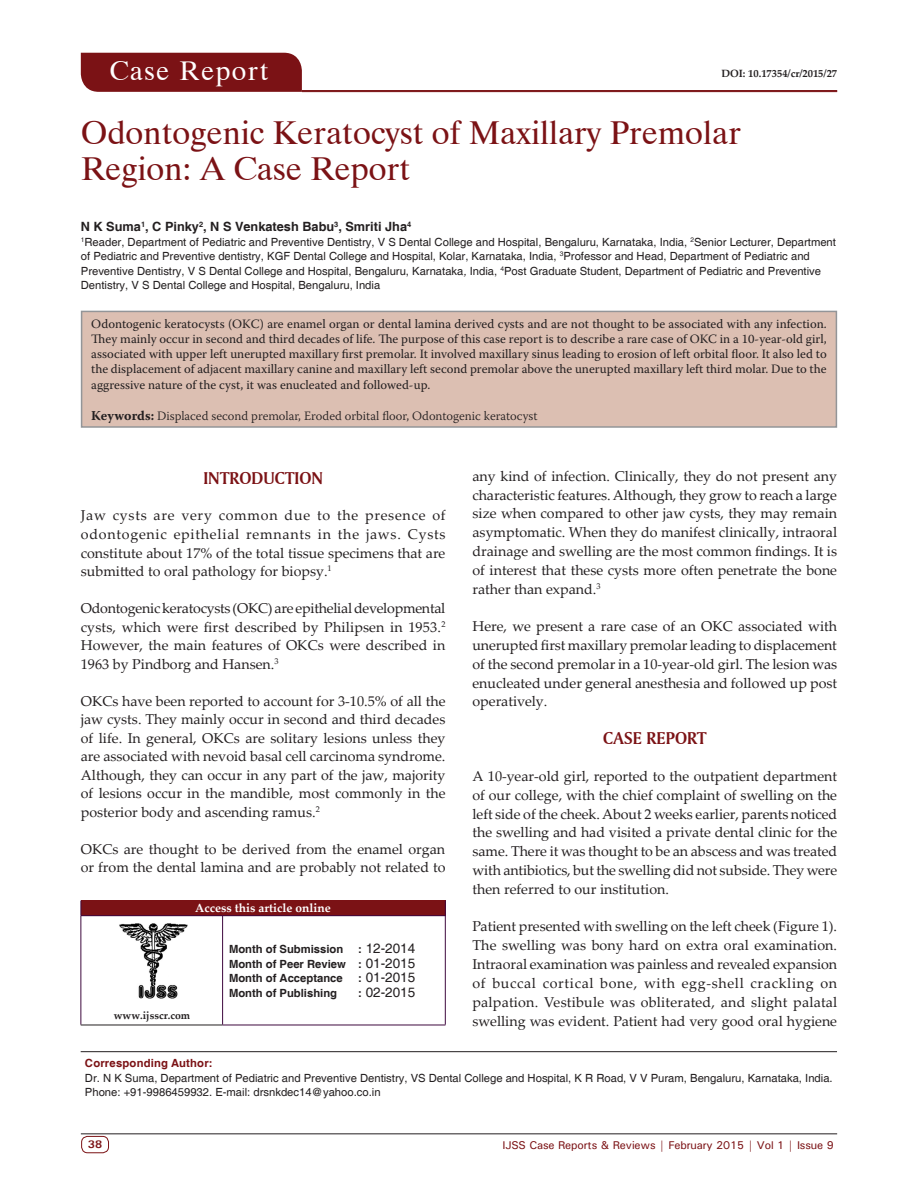
<style>
.page{position:relative;width:918px;height:1188px;background:#fff}
.page>*{position:absolute;margin:0;border:0;box-sizing:border-box;transform-origin:0 0}
.AT{font:33px/36px "Dutch 801 BT";color:#7b1215}
.AH{font:27px "Dutch 801 BT";letter-spacing:.05em;color:#fff}
.t1{font:18px "Amerigo BT Bold A";color:#7b1215}
.TX{font:14.25px/18.9px "Palatino Linotype";color:#231f20;text-align:justify}
.HIS{font:13.5px "Helvetica";color:#231f20}
.ABS{font:12.75px/15.3px "Warnock Pro";color:#231f20;text-align:justify}
.KWD{font:300 12.75px "Warnock Pro";color:#231f20}
.AU{font:700 12.75px "Helvetica";color:#231f20}
.AAO{font:700 12px "Palatino Linotype";color:#fff}
.AFF{font:11.25px/14.7px "Helvetica";color:#231f20}
.ADD{font:11.25px/14.5px "Helvetica";color:#231f20}
.HIS-2{font:700 11.25px/14.5px "Helvetica";color:#231f20}
.t2{font:500 11.25px "Univers";letter-spacing:-.01em;color:#7b1215}
.t3{font:700 11.25px "Univers";color:#7b1215}
.DOI{font:700 10.5px "Palatino Linotype";color:#231f20}
.Web{font:700 10.5px "Palatino Linotype";color:#231f20}
.s1{font-style:italic}
.s2{font-weight:700;font-size:13.5px}
.s3{font-weight:700;font-size:11.25px}
.s4{font-weight:400;font-size:13.5px}
.s5{font-weight:700;color:#7b1215}
</style>
<div class="page">
<hr style="left:81px;top:1134px;width:756px;height:1px;background:#231f20">
<div style="left:81px;top:1136px;width:28px;height:17px;border:1px solid #7b1215;border-radius:6px"></div>
<div style="left:82px;top:311px;width:754px;height:116px;background:#dcbfb2"></div>
<div style="left:81px;top:311px;width:756px;height:117px;border:2px solid #939598"></div>
<div style="left:81px;top:53px;width:221px;height:39px;background:#7b1215"></div>
<hr style="left:302px;top:90px;width:535px;height:1px;background:#7b1215">
<hr style="left:302px;top:91px;width:535px;height:1px;background:#7b1215">
<hr style="left:81px;top:1051px;width:756px;height:1px;background:#231f20">
<img style="left:119px;top:923px;width:69px;height:76px">
<div style="left:81px;top:901px;width:364px;height:15px;background:#7b1215"></div>
<svg style="left:81px;top:901px;width:1px;height:14px"></svg>
<svg style="left:445px;top:901px;width:1px;height:14px"></svg>
<hr style="left:81px;top:915px;width:142px;height:1px;background:#3e083e">
<hr style="left:81px;top:916px;width:1px;height:109px;background:#3e083e">
<hr style="left:81px;top:1025px;width:142px;height:1px;background:#231f20">
<hr style="left:223px;top:915px;width:223px;height:1px;background:#3e083e">
<hr style="left:222px;top:916px;width:1px;height:109px;background:#3e083e">
<hr style="left:445px;top:916px;width:1px;height:109px;background:#3e083e">
<hr style="left:223px;top:1025px;width:223px;height:1px;background:#3e083e">
<p class="AH" style="left:109px;top:54px;width:161px">Case Report</p>
<p class="DOI" style="left:721px;top:66px;width:117px">DOI: 10.17354/cr/2015/27</p>
<p class="AT" style="left:81px;top:115px;width:662px">Odontogenic Keratocyst of Maxillary Premolar<br>Region: A Case Report</p>
<p class="AU" style="left:81px;top:219px;width:332px">N K Suma<sup>1</sup>, C Pinky<sup>2</sup>, N S Venkatesh Babu<sup>3</sup>, Smriti Jha<sup>4</sup></p>
<p class="AFF" style="left:81px;top:235px;width:757px"><sup>1</sup>Reader, Department of Pediatric and Preventive Dentistry, V S Dental College and Hospital, Bengaluru, Karnataka, India, <sup>2</sup>Senior Lecturer, Department of Pediatric and Preventive dentistry, KGF Dental College and Hospital, Kolar, Karnataka, India, <sup>3</sup>Professor and Head, Department of Pediatric and Preventive Dentistry, V S Dental College and Hospital, Bengaluru, Karnataka<span class="s1">,</span> India, <sup>4</sup>Post Graduate Student, Department of Pediatric and Preventive Dentistry, V S Dental College and Hospital, Bengaluru, India</p>
<p class="ABS" style="left:91px;top:315px;width:737px">Odontogenic keratocysts (OKC) are enamel organ or dental lamina derived cysts and are not thought to be associated with any infection.<br>They mainly occur in second and third decades of life. The purpose of this case report is to describe a rare case of OKC in a 10-year-old girl, associated with upper left unerupted maxillary first premolar. It involved maxillary sinus leading to erosion of left orbital floor. It also led to the displacement of adjacent maxillary canine and maxillary left second premolar above the unerupted maxillary left third molar. Due to the aggressive nature of the cyst, it was enucleated and followed-up.</p>
<p class="KWD" style="left:91px;top:408px;width:448px"><span class="s2">Keywords:</span> Displaced second premolar, Eroded orbital floor, Odontogenic keratocyst</p>
<h1 class="t1" style="left:203px;top:467px;width:121px">INTRODUCTION</h1>
<p class="TX" style="left:81px;top:506px;width:366px;line-height:18.5px">Jaw cysts are very common due to the presence of odontogenic epithelial remnants in the jaws. Cysts constitute about 17% of the total tissue specimens that are submitted to oral pathology for biopsy.<sup>1</sup></p>
<p class="TX" style="left:81px;top:598px;width:366px;line-height:18.5px">Odontogenic keratocysts (OKC) are epithelial developmental cysts, which were first described by Philipsen in 1953.<sup>2<br></sup>However, the main features of OKCs were described in 1963 by Pindborg and Hansen.<sup>3</sup></p>
<p class="TX" style="left:81px;top:691px;width:366px;line-height:18.5px">OKCs have been reported to account for 3-10.5% of all the jaw cysts. They mainly occur in second and third decades of life. In general, OKCs are solitary lesions unless they are associated with nevoid basal cell carcinoma syndrome.<br>Although, they can occur in any part of the jaw, majority of lesions occur in the mandible, most commonly in the posterior body and ascending ramus.<sup>2</sup></p>
<p class="TX" style="left:81px;top:839px;width:366px">OKCs are thought to be derived from the enamel organ or from the dental lamina and are probably not related to</p>
<p class="AAO" style="left:195px;top:900px;width:137px">Access this article online</p>
<p class="HIS-2" style="left:229px;top:943px;width:116px">Month of Submission</p>
<p class="HIS" style="left:358px;top:941px;width:59px"><span class="s3">:</span> 12-2014</p>
<p class="HIS-2" style="left:229px;top:957px;width:188px">Month of Peer Review : <span class="s4">01-2015<br></span>Month of Acceptance</p>
<p class="HIS" style="left:358px;top:970px;width:59px"><span class="s3">:</span> 01-2015</p>
<p class="Web" style="left:114px;top:1007px;width:78px">www.ijsscr.com</p>
<p class="HIS-2" style="left:229px;top:986px;width:110px">Month of Publishing</p>
<p class="HIS" style="left:358px;top:984px;width:59px"><span class="s3">:</span> 02-2015</p>
<p class="TX" style="left:472px;top:466px;width:366px">any kind of infection. Clinically, they do not present any characteristic features. Although, they grow to reach a large size when compared to other jaw cysts, they may remain asymptomatic. When they do manifest clinically, intraoral drainage and swelling are the most common findings. It is of interest that these cysts more often penetrate the bone rather than expand.<sup>3</sup></p>
<p class="TX" style="left:472px;top:616px;width:366px">Here, we present a rare case of an OKC associated with unerupted first maxillary premolar leading to displacement of the second premolar in a 10-year-old girl. The lesion was enucleated under general anesthesia and followed up post operatively.</p>
<h1 class="t1" style="left:603px;top:727px;width:105px">CASE REPORT</h1>
<p class="TX" style="left:472px;top:766px;width:366px">A 10-year-old girl, reported to the outpatient department of our college, with the chief complaint of swelling on the left side of the cheek. About 2 weeks earlier, parents noticed the swelling and had visited a private dental clinic for the same. There it was thought to be an abscess and was treated with antibiotics, but the swelling did not subside. They were then referred to our institution.</p>
<p class="TX" style="left:472px;top:916px;width:366px">Patient presented with swelling on the left cheek (Figure 1).<br>The swelling was bony hard on extra oral examination.<br>Intraoral examination was painless and revealed expansion of buccal cortical bone, with egg-shell crackling on palpation. Vestibule was obliterated, and slight palatal swelling was evident. Patient had very good oral hygiene</p>
<p class="ADD" style="left:85px;top:1056px;width:749px"><span class="s5">Corresponding Author:<br></span>Dr. N K Suma, Department of Pediatric and Preventive Dentistry, VS Dental College and Hospital, K R Road, V V Puram, Bengaluru, Karnataka, India.<br>Phone: +91-9986459932. E-mail: drsnkdec14@yahoo.co.in</p>
<p class="t3" style="left:88px;top:1137px;width:16px">38</p>
<p class="t2" style="left:502px;top:1138px;width:333px">IJSS Case Reports &amp; Reviews | February 2015 | Vol 1 | Issue 9</p>
</div>
